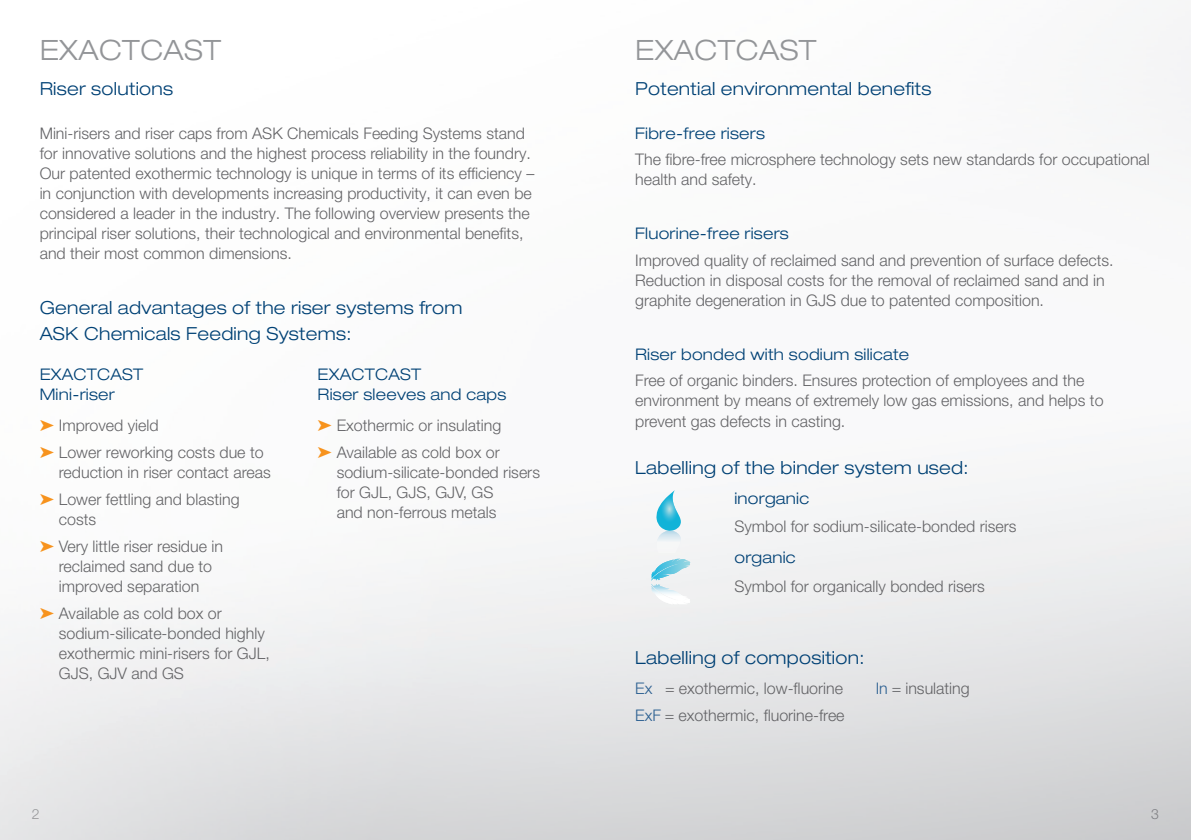
<style>
.page{position:relative;width:1191px;height:840px;background:#fff}
.page>*{position:absolute;margin:0;border:0;box-sizing:border-box;transform-origin:0 0}
.head_titel_50__s_11_13{font:300 expanded 28px "Helvetica Neue LT Pro";letter-spacing:.015em;color:#939598}
.head_titel_50__s_11_13-2{font:300 expanded 18px/26px "Helvetica Neue LT Pro";letter-spacing:.015em;color:#004175}
.Copy_8_10{font:300 16px/20px "Helvetica Neue LT Pro";color:#636366}
.Copy_8_10-2{font:300 expanded 16px "Helvetica Neue LT Pro";letter-spacing:.015em;color:#004175}
.head_titel_50__s_11_13-3{font:300 expanded 16px "Helvetica Neue LT Pro";letter-spacing:.015em;color:#004175}
.t1{font:300 14px "Helvetica Neue LT Pro";color:#636366}
.s1{color:#f7931d}
.s2{color:#2b5f91}
</style>
<div class="page">
<svg style="left:656px;top:490px;width:25px;height:62px"></svg>
<svg style="left:651px;top:558px;width:39px;height:45px"></svg>
<p class="head_titel_50__s_11_13" style="left:40px;top:32px;width:183px">EXACTCAST</p>
<p class="head_titel_50__s_11_13-2" style="left:40px;top:75px;width:135px">Riser solutions</p>
<p class="Copy_8_10" style="left:40px;top:123px;width:496px">Mini-risers and riser caps from ASK Chemicals Feeding Systems stand for innovative solutions and the highest process reliability in the foundry.<br>Our patented exothermic technology is unique in terms of its efficiency – in conjunction with developments increasing productivity, it can even be considered a leader in the industry. The following overview presents the principal riser solutions, their technological and environmental benefits, and their most common dimensions.</p>
<p class="head_titel_50__s_11_13-2" style="left:40px;top:294px;width:424px">General advantages of the riser systems from<br>ASK Chemicals Feeding Systems:</p>
<p class="head_titel_50__s_11_13-3" style="left:40px;top:364px;width:105px">EXACTCAST</p>
<p class="head_titel_50__s_11_13-3" style="left:40px;top:384px;width:76px">Mini-riser</p>
<p class="Copy_8_10" style="left:40px;top:415px;width:120px"><span class="s1">➤</span> Improved yield</p>
<p class="Copy_8_10" style="left:59px;top:442px;width:213px;text-indent:-19px"><span class="s1">➤</span> Lower reworking costs due to reduction in riser contact areas</p>
<p class="Copy_8_10" style="left:59px;top:489px;width:182px;text-indent:-19px"><span class="s1">➤</span> Lower fettling and blasting costs</p>
<p class="Copy_8_10" style="left:40px;top:535px;width:185px;text-align:center"><span class="s1">➤</span> Very little riser residue in reclaimed sand due to improved separation</p>
<p class="Copy_8_10" style="left:59px;top:602px;width:212px;text-indent:-19px"><span class="s1">➤</span> Available as cold box or sodium-silicate-bonded highly exothermic mini-risers for GJL,<br>GJS, GJV and GS</p>
<p class="head_titel_50__s_11_13-3" style="left:317px;top:364px;width:105px">EXACTCAST</p>
<p class="head_titel_50__s_11_13-3" style="left:317px;top:384px;width:190px">Riser sleeves and caps</p>
<p class="Copy_8_10" style="left:317px;top:415px;width:185px"><span class="s1">➤</span> Exothermic or insulating</p>
<p class="Copy_8_10" style="left:337px;top:442px;width:205px;text-indent:-19px"><span class="s1">➤</span> Available as cold box or sodium-silicate-bonded risers for GJL, GJS, GJV, GS<br>and non-ferrous metals</p>
<p class="head_titel_50__s_11_13" style="left:635px;top:32px;width:183px">EXACTCAST</p>
<p class="head_titel_50__s_11_13-2" style="left:635px;top:75px;width:298px">Potential environmental benefits</p>
<p class="Copy_8_10-2" style="left:635px;top:123px;width:131px">Fibre-free risers</p>
<p class="Copy_8_10" style="left:635px;top:149px;width:516px">The fibre-free microsphere technology sets new standards for occupational health and safety.</p>
<p class="Copy_8_10-2" style="left:635px;top:223px;width:155px">Fluorine-free risers</p>
<p class="Copy_8_10" style="left:635px;top:250px;width:480px">Improved quality of reclaimed sand and prevention of surface defects.<br>Reduction in disposal costs for the removal of reclaimed sand and in graphite degeneration in GJS due to patented composition.</p>
<p class="Copy_8_10-2" style="left:635px;top:344px;width:276px">Riser bonded with sodium silicate</p>
<p class="Copy_8_10" style="left:635px;top:370px;width:470px">Free of organic binders. Ensures protection of employees and the environment by means of extremely low gas emissions, and helps to prevent gas defects in casting.</p>
<p class="head_titel_50__s_11_13-2" style="left:635px;top:454px;width:335px">Labelling of the binder system used:</p>
<p class="head_titel_50__s_11_13-3" style="left:734px;top:488px;width:76px">inorganic</p>
<p class="Copy_8_10" style="left:734px;top:515px;width:284px">Symbol for sodium-silicate-bonded risers</p>
<p class="head_titel_50__s_11_13-3" style="left:734px;top:547px;width:63px">organic</p>
<p class="Copy_8_10" style="left:734px;top:575px;width:252px">Symbol for organically bonded risers</p>
<p class="head_titel_50__s_11_13-2" style="left:635px;top:644px;width:231px">Labelling of composition:</p>
<p class="Copy_8_10" style="left:635px;top:677px;width:209px"><span class="s2">Ex</span> = exothermic, low-fluorine</p>
<p class="Copy_8_10" style="left:635px;top:704px;width:211px"><span class="s2">ExF</span> = exothermic, fluorine-free</p>
<p class="Copy_8_10" style="left:875px;top:677px;width:96px"><span class="s2">In</span> = insulating</p>
<p class="t1" style="left:32px;top:804px;width:9px">2</p>
<p class="t1" style="left:1151px;top:804px;width:9px">3</p>
</div>
